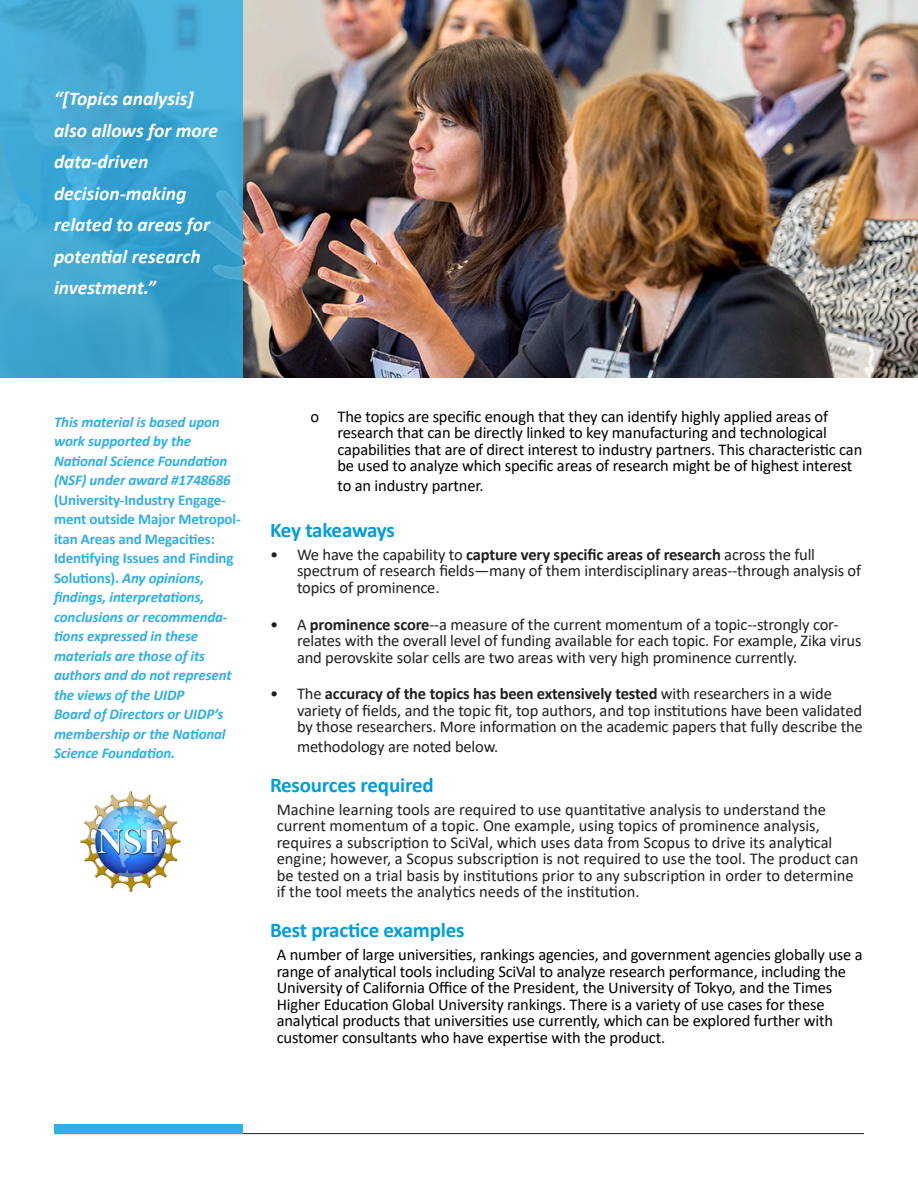
<style>
.page{position:relative;width:918px;height:1188px;background:#fff}
.page>*{position:absolute;margin:0;border:0;box-sizing:border-box;transform-origin:0 0}
.bold_14_subhead_for{font:700 21px "Calibri";letter-spacing:-.01em;color:#009ddc}
.white_13_21_quote{font:italic 700 19.5px "Calibri";color:#fff}
.numbers_-_last{font:16.5px/16.5px "Calibri";letter-spacing:-.01em;color:#231f20}
.numbers_-_last-2{font:16.5px/16.5px "Calibri";letter-spacing:-.01em;color:#000}
.bio_-_blue{font:italic 700 15px/19.5px "Calibri";letter-spacing:-.01em;color:#31afe4}
.s1{font-style:normal}
.s2{font-weight:700}
</style>
<div class="page">
<img style="left:243px;top:0;width:675px;height:378px">
<svg style="left:0;top:0;width:243px;height:378px;background:#3ea5d1"></svg>
<img style="left:80px;top:791px;width:101px;height:101px">
<hr style="left:54px;top:1133px;width:810px;height:1px;background:#231f20">
<div style="left:54px;top:1124px;width:189px;height:10px;background:#31afe4"></div>
<p class="white_13_21_quote" style="left:54px;top:85px;width:141px">“[Topics analysis]</p>
<p class="white_13_21_quote" style="left:54px;top:116px;width:166px">also allows for more</p>
<p class="white_13_21_quote" style="left:54px;top:148px;width:96px">data-driven</p>
<p class="white_13_21_quote" style="left:54px;top:179px;width:134px">decision-making</p>
<p class="white_13_21_quote" style="left:54px;top:211px;width:157px">related to areas for</p>
<p class="white_13_21_quote" style="left:54px;top:242px;width:148px">potential research</p>
<p class="white_13_21_quote" style="left:54px;top:274px;width:104px">investment.”</p>
<p class="bio_-_blue" style="left:54px;top:412px;width:188px">This material is based upon work supported by the<br>National Science Foundation (NSF) under award #1748686 <span class="s1">(University-Industry Engage&shy;ment outside Major Metropol&shy;itan Areas and Megacities:<br>Identifying Issues and Finding<br>Solutions).</span> Any opinions, findings, interpretations, conclusions or recommenda&shy;tions expressed in these materials are those of its authors and do not represent the views of the UIDP<br>Board of Directors or UIDP’s membership or the National<br>Science Foundation.</p>
<p class="numbers_-_last-2" style="left:338px;top:408px;width:526px;text-indent:-27px">o The topics are specific enough that they can identify highly applied areas of research that can be directly linked to key manufacturing and technological capabilities that are of direct interest to industry partners. This characteristic can be used to analyze which specific areas of research might be of highest interest</p>
<p class="numbers_-_last-2" style="left:338px;top:477px;width:148px">to an industry partner.</p>
<p class="bold_14_subhead_for" style="left:270px;top:515px;width:126px">Key takeaways</p>
<p class="numbers_-_last" style="left:297px;top:546px;width:566px;text-indent:-27px">• We have the capability to <span class="s2">capture very specific areas of research</span> across the full spectrum of research fields—many of them interdisciplinary areas--through analysis of topics of prominence.</p>
<p class="numbers_-_last" style="left:297px;top:615px;width:566px;text-indent:-27px">• A <span class="s2">prominence score</span>--a measure of the current momentum of a topic--strongly cor&shy;relates with the overall level of funding available for each topic. For example, Zika virus and perovskite solar cells are two areas with very high prominence currently.</p>
<p class="numbers_-_last" style="left:297px;top:685px;width:567px;text-indent:-27px">• The <span class="s2">accuracy of the topics has been extensively tested</span> with researchers in a wide variety of fields, and the topic fit, top authors, and top institutions have been validated by those researchers. More information on the academic papers that fully describe the</p>
<p class="numbers_-_last" style="left:297px;top:738px;width:203px">methodology are noted below.</p>
<p class="bold_14_subhead_for" style="left:270px;top:770px;width:165px">Resources required</p>
<p class="numbers_-_last" style="left:277px;top:801px;width:583px">Machine learning tools are required to use quantitative analysis to understand the current momentum of a topic. One example, using topics of prominence analysis, requires a subscription to SciVal, which uses data from Scopus to drive its analytical engine; however, a Scopus subscription is not required to use the tool. The product can be tested on a trial basis by institutions prior to any subscription in order to determine if the tool meets the analytics needs of the institution.</p>
<p class="bold_14_subhead_for" style="left:270px;top:915px;width:196px">Best practice examples</p>
<p class="numbers_-_last-2" style="left:277px;top:946px;width:588px">A number of large universities, rankings agencies, and government agencies globally use a range of analytical tools including SciVal to analyze research performance, including the University of California Office of the President, the University of Tokyo, and the Times Higher Education Global University rankings. There is a variety of use cases for these analytical products that universities use currently, which can be explored further with customer consultants who have expertise with the product.</p>
</div>
